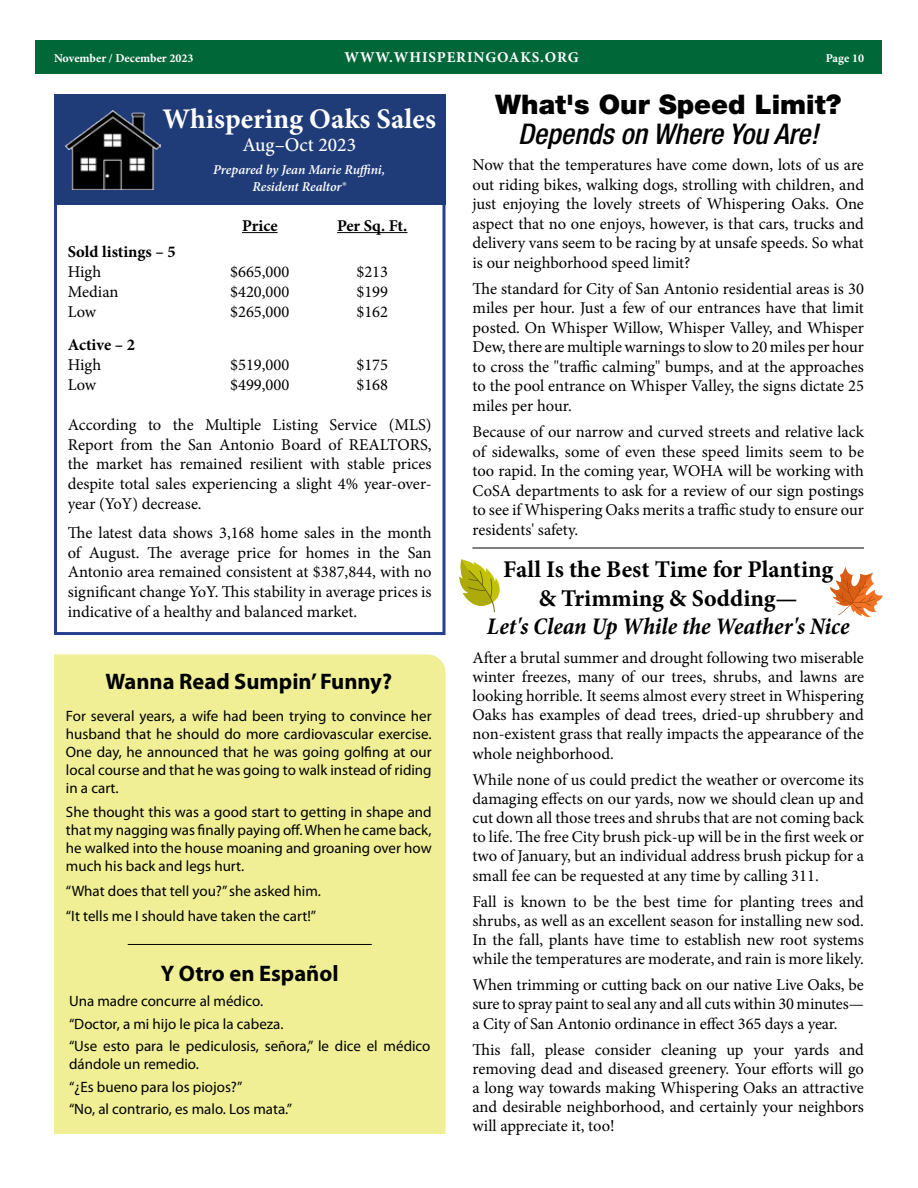
<style>
.page{position:relative;width:918px;height:1188px;background:#fff}
.page>*{position:absolute;margin:0;border:0;box-sizing:border-box;transform-origin:0 0}
.t1{font:italic 500 condensed 28.5px "Helvetica Neue LT Std";color:#000}
.t2{font:700 28.5px "Minion Pro";color:#fff}
.t3{font:900 27px "Helvetica Neue LT Std";color:#000}
.t4{font:700 24px/28.8px "Minion Pro";color:#000;text-align:center}
.t5{font:italic 700 condensed 24px "Minion Pro";color:#000}
.t6{font:700 22.5px "Myriad Pro";color:#000}
.t7{font:500 19.5px "Minion Pro";color:#fff}
.t8{font:16.5px/19.2px "Minion Pro";color:#000;text-align:justify}
.t9{font:700 16.5px "Minion Pro";color:#000}
.t10{font:15px/18px "Myriad Pro";color:#000}
.t11{font:700 15px "Minion Pro";letter-spacing:.06em;color:#fff}
.t12{font:italic 600 13.5px/16.2px "Minion Pro";letter-spacing:-.005em;color:#fff;text-align:center}
.t13{font:700 12px "Minion Pro";color:#fff}
</style>
<div class="page">
<div style="left:36px;top:40px;width:846px;height:34px;background:#006838"></div>
<div style="left:54px;top:94px;width:392px;height:541px;border:3px solid #25408f"></div>
<div style="left:54px;top:94px;width:392px;height:111px;background:#1f3c79"></div>
<hr style="left:242px;top:232px;width:36px;height:1px;background:#000">
<hr style="left:337px;top:232px;width:71px;height:1px;background:#000">
<img style="left:65px;top:110px;width:96px;height:79px">
<div style="left:54px;top:654px;width:392px;height:480px;background:#f0ef95"></div>
<hr style="left:128px;top:944px;width:244px;height:1px;background:#000">
<hr style="left:472px;top:548px;width:392px;height:1px;background:#000">
<svg style="left:830px;top:567px;width:53px;height:50px"></svg>
<svg style="left:459px;top:559px;width:41px;height:54px"></svg>
<p class="t13" style="left:54px;top:50px;width:141px">November / December 2023</p>
<p class="t11" style="left:344px;top:47px;width:236px">WWW.WHISPERINGOAKS.ORG</p>
<p class="t13" style="left:826px;top:49px;width:40px">Page 10</p>
<h1 class="t2" style="left:163px;top:99px;width:275px">Whispering Oaks Sales</h1>
<p class="t7" style="left:242px;top:132px;width:115px">Aug–Oct 2023</p>
<p class="t12" style="left:213px;top:162px;width:174px">Prepared by Jean Marie Ruffini,<br>Resident Realtor®</p>
<p class="t9" style="left:242px;top:214px;width:37px">Price</p>
<p class="t9" style="left:337px;top:214px;width:72px">Per Sq. Ft.</p>
<p class="t9" style="left:68px;top:241px;width:110px">Sold listings – 5</p>
<p class="t8" style="left:68px;top:263px;width:35px">High</p>
<p class="t8" style="left:230px;top:263px;width:61px">$665,000</p>
<p class="t8" style="left:356px;top:263px;width:33px">$213</p>
<p class="t8" style="left:68px;top:282px;width:52px">Median</p>
<p class="t8" style="left:230px;top:282px;width:61px">$420,000</p>
<p class="t8" style="left:356px;top:282px;width:33px">$199</p>
<p class="t8" style="left:68px;top:302px;width:30px">Low</p>
<p class="t8" style="left:230px;top:302px;width:61px">$265,000</p>
<p class="t8" style="left:356px;top:302px;width:33px">$162</p>
<p class="t9" style="left:68px;top:333px;width:69px">Active – 2</p>
<p class="t8" style="left:68px;top:355px;width:35px">High</p>
<p class="t8" style="left:230px;top:355px;width:61px">$519,000</p>
<p class="t8" style="left:356px;top:355px;width:33px">$175</p>
<p class="t8" style="left:68px;top:375px;width:30px">Low</p>
<p class="t8" style="left:230px;top:375px;width:61px">$499,000</p>
<p class="t8" style="left:356px;top:375px;width:33px">$168</p>
<p class="t8" style="left:68px;top:415px;width:365px;line-height:19.8px">According to the Multiple Listing Service (MLS)<br>Report from the San Antonio Board of REALTORS, the market has remained resilient with stable prices despite total sales experiencing a slight 4% year-over&shy;year (YoY) decrease.</p>
<p class="t8" style="left:68px;top:523px;width:365px;line-height:19.8px">The latest data shows 3,168 home sales in the month of August. The average price for homes in the San Antonio area remained consistent at $387,844, with no significant change YoY. This stability in average prices is indicative of a healthy and balanced market.</p>
<h3 class="t6" style="left:106px;top:667px;width:288px">Wanna Read Sumpin’ Funny?</h3>
<p class="t10" style="left:66px;top:706px;width:367px;text-align:justify">For several years, a wife had been trying to convince her husband that he should do more cardiovascular exercise.<br>One day, he announced that he was going golfing at our local course and that he was going to walk instead of riding in a cart.</p>
<p class="t10" style="left:66px;top:803px;width:367px;text-align:justify">She thought this was a good start to getting in shape and that my nagging was finally paying off. When he came back, he walked into the house moaning and groaning over how much his back and legs hurt.</p>
<p class="t10" style="left:66px;top:878px;width:257px;line-height:24.8px">“What does that tell you?” she asked him. “It tells me I should have taken the cart!”</p>
<h3 class="t6" style="left:161px;top:959px;width:179px">Y Otro en Español</h3>
<p class="t10" style="left:69px;top:990px;width:363px;line-height:22.6px">Una madre concurre al médico.<br>“Doctor, a mi hijo le pica la cabeza.<br>“Use esto para le pediculosis, señora,” le dice el médico</p>
<p class="t10" style="left:69px;top:1053px;width:224px;line-height:22.6px">dándole un remedio.<br>“¿Es bueno para los piojos?”<br>“No, al contrario, es malo. Los mata.”</p>
<h2 class="t3" style="left:495px;top:88px;width:348px">What's Our Speed Limit?</h2>
<h1 class="t1" style="left:518px;top:117px;width:302px">Depends on Where You Are!</h1>
<p class="t8" style="left:472px;top:155px;width:393px">Now that the temperatures have come down, lots of us are out riding bikes, walking dogs, strolling with children, and just enjoying the lovely streets of Whispering Oaks. One aspect that no one enjoys, however, is that cars, trucks and delivery vans seem to be racing by at unsafe speeds. So what is our neighborhood speed limit?</p>
<p class="t8" style="left:472px;top:279px;width:393px">The standard for City of San Antonio residential areas is 30 miles per hour. Just a few of our entrances have that limit posted. On Whisper Willow, Whisper Valley, and Whisper Dew, there are multiple warnings to slow to 20 miles per hour to cross the "traffic calming" bumps, and at the approaches to the pool entrance on Whisper Valley, the signs dictate 25 miles per hour.</p>
<p class="t8" style="left:472px;top:422px;width:393px">Because of our narrow and curved streets and relative lack of sidewalks, some of even these speed limits seem to be too rapid. In the coming year, WOHA will be working with CoSA departments to ask for a review of our sign postings to see if Whispering Oaks merits a traffic study to ensure our residents' safety.</p>
<h3 class="t4" style="left:503px;top:555px;width:332px">Fall Is the Best Time for Planting &amp; Trimming &amp; Sodding—</h3>
<h3 class="t5" style="left:487px;top:610px;width:364px">Let's Clean Up While the Weather's Nice</h3>
<p class="t8" style="left:472px;top:648px;width:393px">After a brutal summer and drought following two miserable winter freezes, many of our trees, shrubs, and lawns are looking horrible. It seems almost every street in Whispering Oaks has examples of dead trees, dried-up shrubbery and non-existent grass that really impacts the appearance of the whole neighborhood.</p>
<p class="t8" style="left:472px;top:770px;width:393px">While none of us could predict the weather or overcome its damaging effects on our yards, now we should clean up and cut down all those trees and shrubs that are not coming back to life. The free City brush pick-up will be in the first week or two of January, but an individual address brush pickup for a small fee can be requested at any time by calling 311.</p>
<p class="t8" style="left:472px;top:892px;width:393px">Fall is known to be the best time for planting trees and shrubs, as well as an excellent season for installing new sod.<br>In the fall, plants have time to establish new root systems while the temperatures are moderate, and rain is more likely.</p>
<p class="t8" style="left:472px;top:975px;width:393px">When trimming or cutting back on our native Live Oaks, be sure to spray paint to seal any and all cuts within 30 minutes— a City of San Antonio ordinance in effect 365 days a year.</p>
<p class="t8" style="left:472px;top:1040px;width:393px">This fall, please consider cleaning up your yards and removing dead and diseased greenery. Your efforts will go a long way towards making Whispering Oaks an attractive and desirable neighborhood, and certainly your neighbors will appreciate it, too!</p>
</div>
